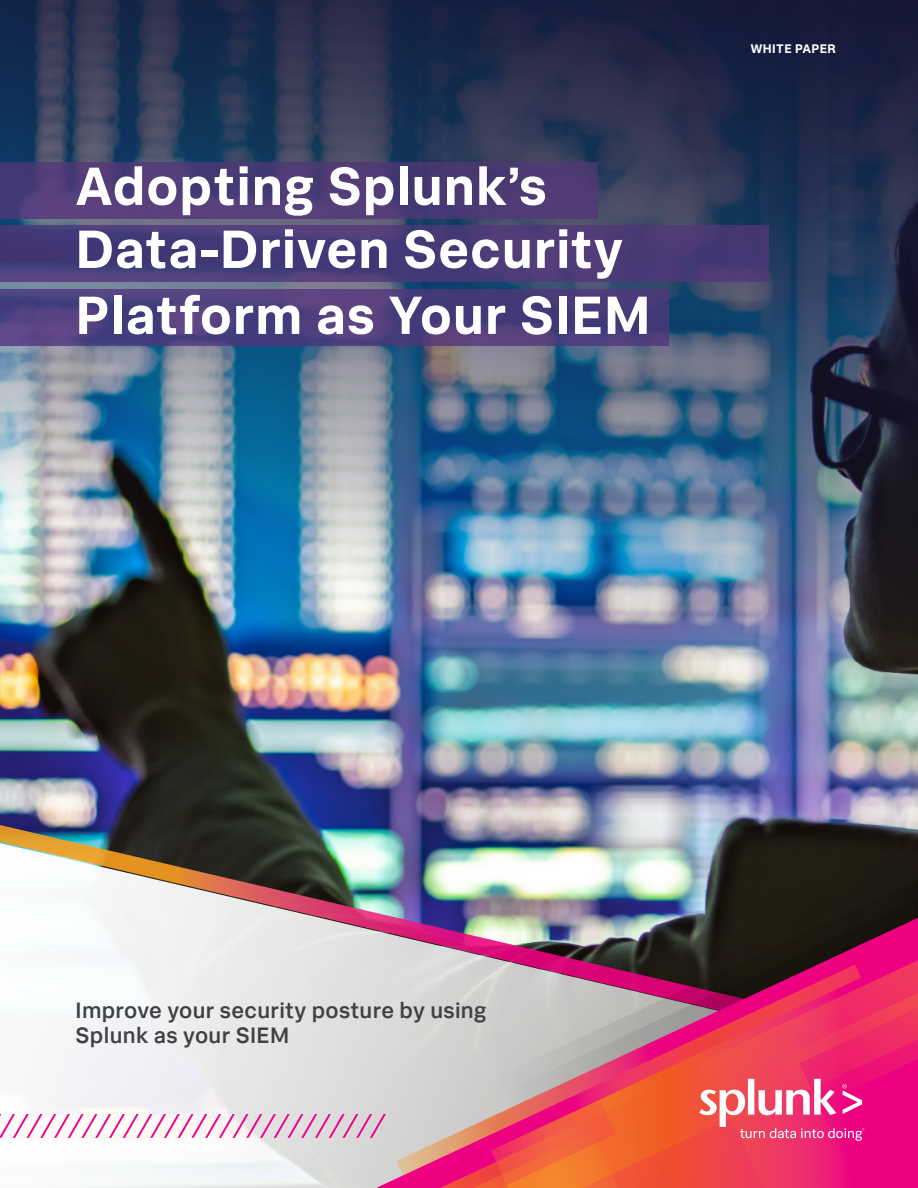
<style>
.page{position:relative;width:918px;height:1188px;background:#fff}
.page>*{position:absolute;margin:0;border:0;box-sizing:border-box;transform-origin:0 0}
.Document_Title{font:700 54px/64.5px "Splunk Data Sans";letter-spacing:.02em;color:#fff}
.Backside_Body_Text{font:500 22.5px/25.5px "Splunk Data Sans";letter-spacing:.015em;color:#414042}
.t1{font:700 12.6px "Splunk Data Sans";letter-spacing:.03em;color:#fff}
</style>
<div class="page">
<img style="left:0;top:783px;width:918px;height:57px">
<img style="left:0;top:0;width:918px;height:783px">
<img style="left:0;top:821px;width:808px;height:19px">
<img style="left:0;top:840px;width:918px;height:46px">
<svg style="left:486px;top:867px;width:432px;height:19px"></svg>
<svg style="left:0;top:886px;width:918px;height:302px"></svg>
<svg style="left:0;top:162px;width:598px;height:57px;background:#4e3b76"></svg>
<svg style="left:0;top:225px;width:770px;height:57px;background:#483a77"></svg>
<svg style="left:0;top:289px;width:669px;height:57px;background:#4c3e7d"></svg>
<p class="Document_Title" style="left:76px;top:153px;width:576px">Adopting Splunk’s<br>Data-Driven Security<br>Platform as Your SIEM</p>
<p class="t1" style="left:750px;top:41px;width:87px">WHITE PAPER</p>
<p class="Backside_Body_Text" style="left:76px;top:997px;width:412px">Improve your security posture by using<br>Splunk as your SIEM</p>
</div>
